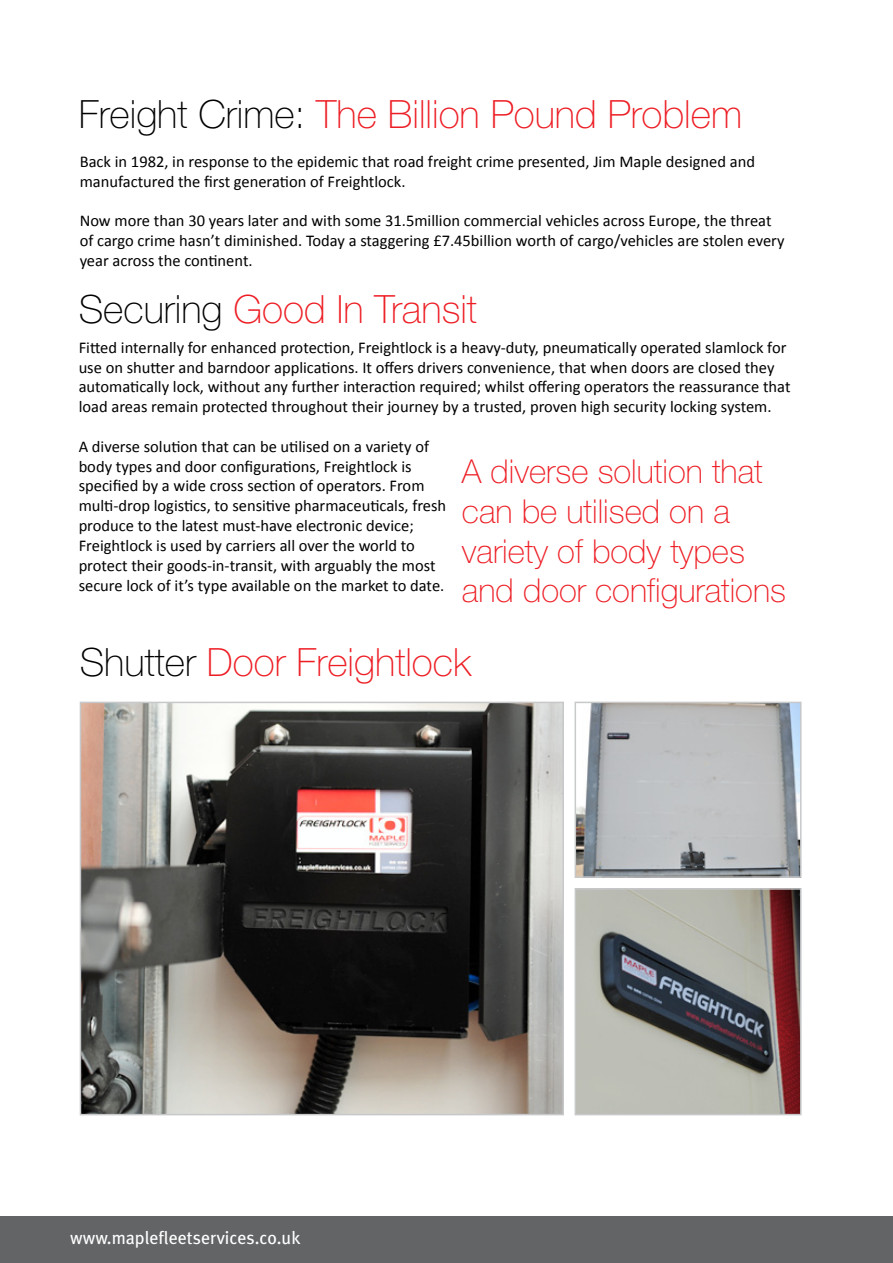
<style>
.page{position:relative;width:893px;height:1263px;background:#fff}
.page>*{position:absolute;margin:0;border:0;box-sizing:border-box;transform-origin:0 0}
.t1{font:100 39px "Helvetica Neue East A";color:#ed1d24}
.t2{font:100 33px/39.6px "Helvetica Neue East A";color:#ed1d24}
.t3{font:18px "Meta Plus";color:#fff}
.t4{font:16.5px/19.8px "Calibri";color:#000}
.s1{color:#000}
</style>
<div class="page">
<img style="left:83px;top:705px;width:478px;height:407px">
<div style="left:80px;top:702px;width:484px;height:413px;border:2px solid #c7c8ca"></div>
<img style="left:578px;top:705px;width:220px;height:170px">
<div style="left:575px;top:702px;width:226px;height:176px;border:2px solid #c7c8ca"></div>
<img style="left:578px;top:891px;width:220px;height:221px">
<div style="left:575px;top:888px;width:226px;height:227px;border:2px solid #c7c8ca"></div>
<div style="left:0;top:1216px;width:893px;height:47px;background:#636466"></div>
<h1 class="t1" style="left:79px;top:93px;width:665px"><span class="s1">Freight Crime:</span> The Billion Pound Problem</h1>
<p class="t4" style="left:80px;top:151px;width:677px">Back in 1982, in response to the epidemic that road freight crime presented, Jim Maple designed and manufactured the first generation of Freightlock.</p>
<p class="t4" style="left:80px;top:211px;width:706px">Now more than 30 years later and with some 31.5million commercial vehicles across Europe, the threat of cargo crime hasn’t diminished. Today a staggering £7.45billion worth of cargo/vehicles are stolen every year across the continent.</p>
<h1 class="t1" style="left:79px;top:288px;width:400px"><span class="s1">Securing</span> Good In Transit</h1>
<p class="t4" style="left:79px;top:338px;width:713px">Fitted internally for enhanced protection, Freightlock is a heavy-duty, pneumatically operated slamlock for use on shutter and barndoor applications. It offers drivers convenience, that when doors are closed they automatically lock, without any further interaction required; whilst offering operators the reassurance that load areas remain protected throughout their journey by a trusted, proven high security locking system.</p>
<p class="t4" style="left:79px;top:437px;width:369px">A diverse solution that can be utilised on a variety of body types and door configurations, Freightlock is specified by a wide cross section of operators. From multi-drop logistics, to sensitive pharmaceuticals, fresh produce to the latest must-have electronic device; Freightlock is used by carriers all over the world to protect their goods-in-transit, with arguably the most secure lock of it’s type available on the market to date.</p>
<h2 class="t2" style="left:462px;top:453px;width:326px">A diverse solution that can be utilised on a variety of body types and door configurations</h2>
<h1 class="t1" style="left:80px;top:640px;width:393px"><span class="s1">Shutter</span> Door Freightlock</h1>
<p class="t3" style="left:70px;top:1227px;width:232px">www.maplefleetservices.co.uk</p>
</div>
